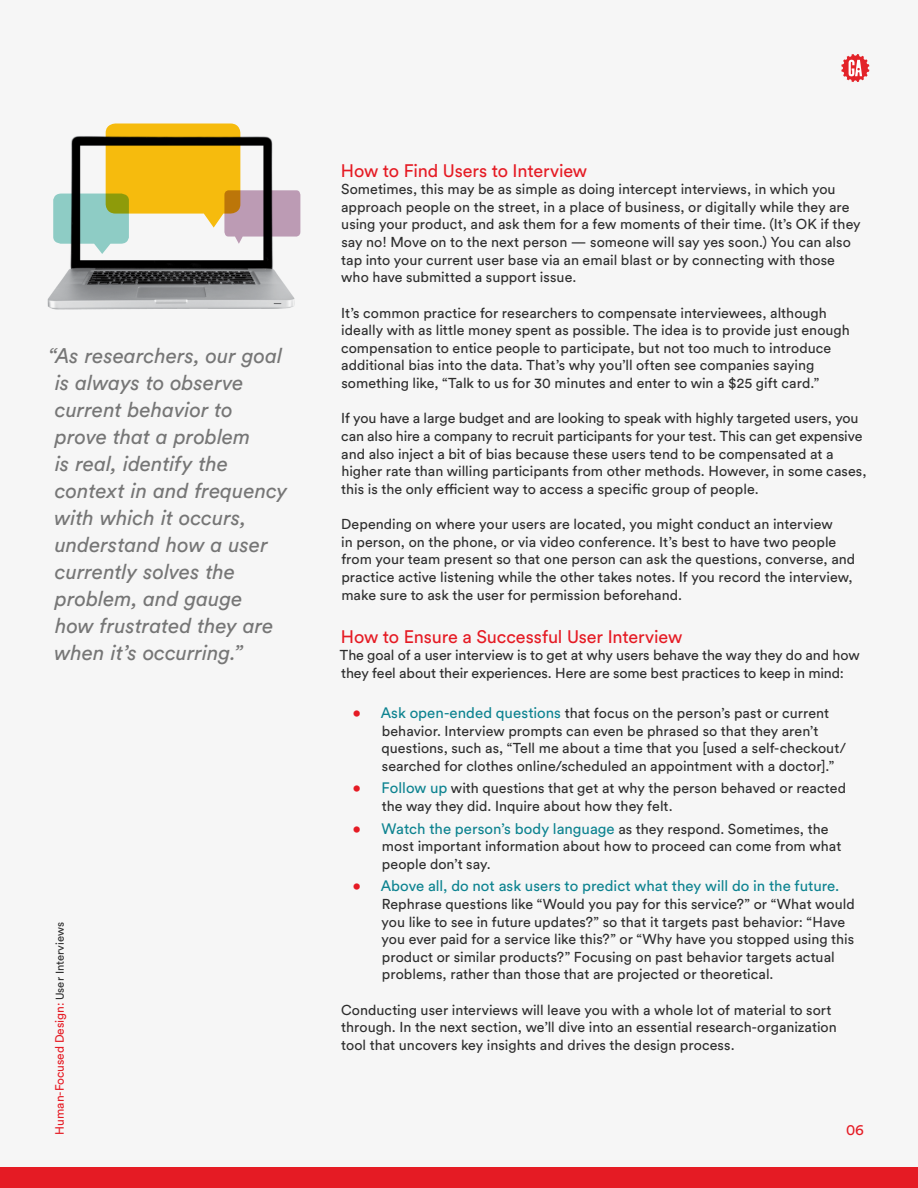
<style>
.page{position:relative;width:918px;height:1188px;background:#f6f6f6}
.page>*{position:absolute;margin:0;border:0;box-sizing:border-box;transform-origin:0 0}
.t1{font:italic 21px/27px "Circular Std";color:#767676}
.t2{font:18px "Circular Std";letter-spacing:-.01em;color:#e51b24}
.t3{font:15px "Circular Std";color:#0d8390}
.t4{font:15px "Circular Std";color:#e51b24}
.t5{font:14.25px/17.7px "Circular Std";color:#2e2e2e}
.t6{font:12px "Circular Std";color:#e51b24}
.s1{font-size:11.25px;color:#2e2e2e}
.s2{font-weight:700;font-size:15px;color:#e51b24}
.s3{font-size:15px;color:#0d8390}
.s4{font-weight:700;color:#e51b24}
.s5{font-size:14.25px;color:#2e2e2e}
</style>
<div class="page">
<div style="left:0;top:1168px;width:918px;height:20px;background:#e51b24"></div>
<svg style="left:841px;top:54px;width:28px;height:28px"></svg>
<img style="left:47px;top:194px;width:254px;height:116px">
<svg style="left:53px;top:123px;width:247px;height:131px"></svg>
<p class="t1" style="left:48px;top:341px;width:240px">“As researchers, our goal is always to observe current behavior to<br>prove that a problem<br>is real, identify the context in and frequency with which it occurs, understand how a user currently solves the problem, and gauge<br>how frustrated they are when it’s occurring.”</p>
<p class="t6" style="left:52px;top:1135px;width:214px;rotate:-90deg">Human-Focused Design: <span class="s1">User Interviews</span></p>
<p class="t2" style="left:341px;top:159px;width:248px">How to Find Users to Interview</p>
<p class="t5" style="left:341px;top:180px;width:521px">Sometimes, this may be as simple as doing intercept interviews, in which you approach people on the street, in a place of business, or digitally while they are using your product, and ask them for a few moments of their time. (It’s OK if they say no! Move on to the next person — someone will say yes soon.) You can also tap into your current user base via an email blast or by connecting with those who have submitted a support issue.</p>
<p class="t5" style="left:341px;top:304px;width:510px">It’s common practice for researchers to compensate interviewees, although ideally with as little money spent as possible. The idea is to provide just enough compensation to entice people to participate, but not too much to introduce additional bias into the data. That’s why you’ll often see companies saying something like, “Talk to us for 30 minutes and enter to win a $25 gift card.”</p>
<p class="t5" style="left:341px;top:409px;width:527px">If you have a large budget and are looking to speak with highly targeted users, you can also hire a company to recruit participants for your test. This can get expensive and also inject a bit of bias because these users tend to be compensated at a higher rate than willing participants from other methods. However, in some cases, this is the only efficient way to access a specific group of people.</p>
<p class="t5" style="left:341px;top:515px;width:516px">Depending on where your users are located, you might conduct an interview<br>in person, on the phone, or via video conference. It’s best to have two people from your team present so that one person can ask the questions, converse, and practice active listening while the other takes notes. If you record the interview, make sure to ask the user for permission beforehand.</p>
<p class="t2" style="left:341px;top:625px;width:343px">How to Ensure a Successful User Interview</p>
<p class="t5" style="left:340px;top:646px;width:521px">The goal of a user interview is to get at why users behave the way they do and how they feel about their experiences. Here are some best practices to keep in mind:</p>
<p class="t5" style="left:382px;top:704px;width:466px;text-indent:-29px"><span class="s2">•</span> <span class="s3">Ask open-ended questions</span> that focus on the person’s past or current behavior. Interview prompts can even be phrased so that they aren’t questions, such as, “Tell me about a time that you [used a self-checkout/ searched for clothes online/scheduled an appointment with a doctor].”</p>
<p class="t5" style="left:382px;top:779px;width:466px;text-indent:-29px"><span class="s2">•</span> <span class="s3">Follow up</span> with questions that get at why the person behaved or reacted the way they did. Inquire about how they felt.</p>
<p class="t3" style="left:353px;top:819px;width:477px"><span class="s4">•</span> Watch the person’s body language <span class="s5">as they respond. Sometimes, the</span></p>
<p class="t5" style="left:382px;top:837px;width:461px">most important information about how to proceed can come from what people don’t say.</p>
<p class="t3" style="left:353px;top:877px;width:488px"><span class="s4">•</span> Above all, do not ask users to predict what they will do in the future.</p>
<p class="t5" style="left:382px;top:895px;width:475px">Rephrase questions like “Would you pay for this service?” or “What would you like to see in future updates?” so that it targets past behavior: “Have you ever paid for a service like this?” or “Why have you stopped using this product or similar products?” Focusing on past behavior targets actual problems, rather than those that are projected or theoretical.</p>
<p class="t5" style="left:341px;top:1001px;width:497px">Conducting user interviews will leave you with a whole lot of material to sort through. In the next section, we’ll dive into an essential research-organization tool that uncovers key insights and drives the design process.</p>
<p class="t4" style="left:846px;top:1120px;width:19px">06</p>
</div>
